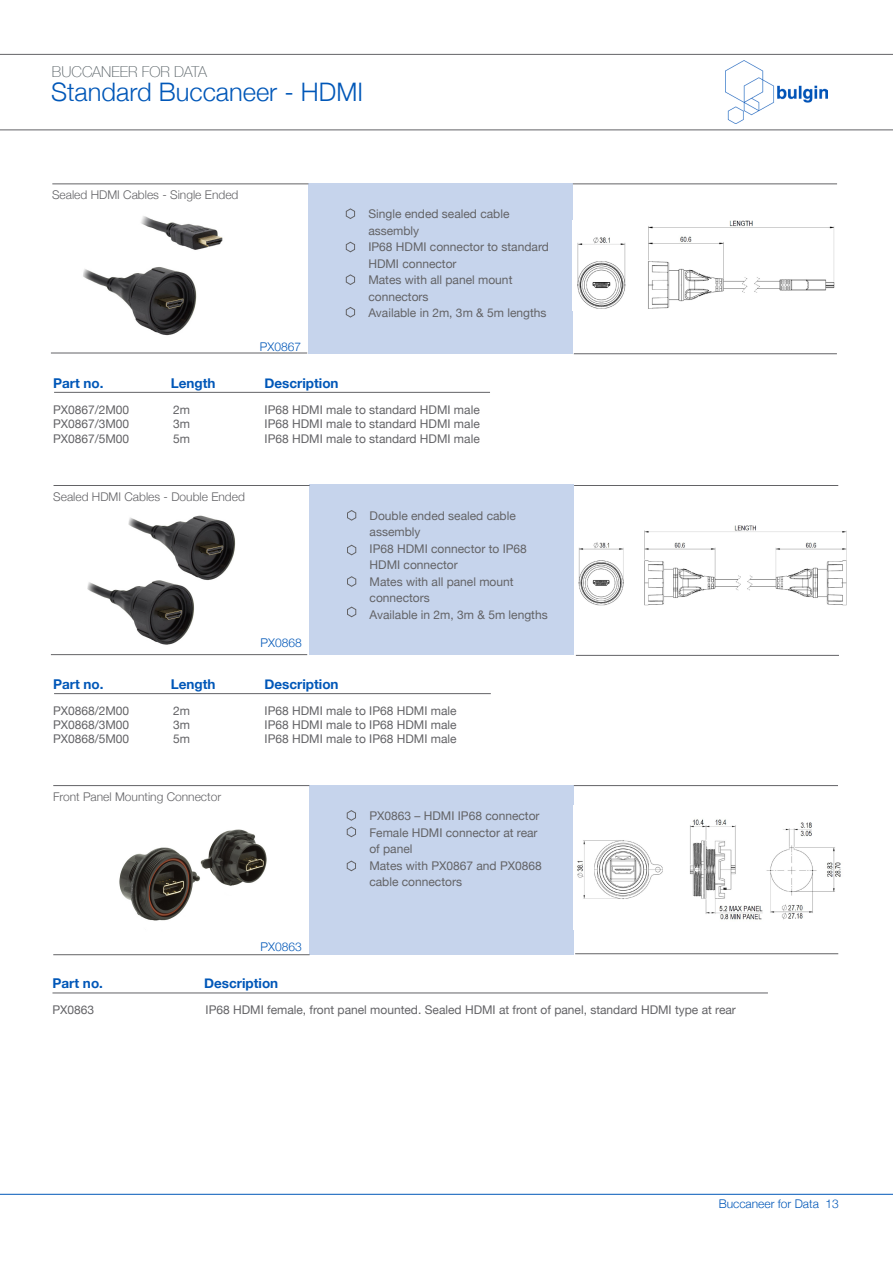
<style>
.page{position:relative;width:893px;height:1263px;background:#fff}
.page>*{position:absolute;margin:0;border:0;box-sizing:border-box;transform-origin:0 0}
.t1{font:300 25.5px "Helvetica Neue";color:#0057b8}
.t2{font:100 15px "Helvetica Neue";color:#565f64}
.t3{font:700 13.5px "Helvetica Neue";color:#0057b8}
.t4{font:12px/16.5px "Helvetica Neue";color:#636366}
.t5{font:300 12px "Helvetica Neue";color:#636366}
.t6{font:300 12px "Helvetica Neue";color:#0057b8}
</style>
<div class="page">
<hr style="left:0;top:1194px;width:893px;height:1px;background:#0057b8">
<img style="left:726px;top:61px;width:101px;height:63px">
<hr style="left:0;top:54px;width:893px;height:1px;background:#636366">
<hr style="left:0;top:129px;width:893px;height:1px;background:#636366">
<img style="left:119px;top:829px;width:148px;height:92px">
<img style="left:87px;top:515px;width:149px;height:130px">
<img style="left:53px;top:216px;width:226px;height:137px">
<div style="left:308px;top:183px;width:265px;height:170px;background:#c6d4ec"></div>
<div style="left:310px;top:485px;width:264px;height:170px;background:#c6d4ec"></div>
<div style="left:309px;top:785px;width:265px;height:169px;background:#c6d4ec"></div>
<hr style="left:573px;top:183px;width:264px;height:1px;background:#636366">
<hr style="left:574px;top:485px;width:264px;height:1px;background:#636366">
<hr style="left:574px;top:785px;width:264px;height:1px;background:#636366">
<hr style="left:51px;top:353px;width:256px;height:1px;background:#636366">
<hr style="left:51px;top:654px;width:256px;height:1px;background:#636366">
<hr style="left:53px;top:954px;width:257px;height:1px;background:#636366">
<hr style="left:52px;top:183px;width:256px;height:1px;background:#636366">
<hr style="left:54px;top:485px;width:256px;height:1px;background:#636366">
<hr style="left:53px;top:785px;width:256px;height:1px;background:#636366">
<svg style="left:346px;top:208px;width:10px;height:11px"></svg>
<svg style="left:347px;top:510px;width:10px;height:11px"></svg>
<svg style="left:346px;top:241px;width:10px;height:12px"></svg>
<svg style="left:347px;top:544px;width:10px;height:12px"></svg>
<svg style="left:346px;top:810px;width:10px;height:27px"></svg>
<hr style="left:574px;top:353px;width:263px;height:1px;background:#636366">
<hr style="left:576px;top:655px;width:263px;height:1px;background:#636366">
<hr style="left:575px;top:953px;width:263px;height:1px;background:#636366">
<svg style="left:346px;top:274px;width:10px;height:11px"></svg>
<svg style="left:347px;top:576px;width:10px;height:11px"></svg>
<svg style="left:346px;top:860px;width:10px;height:11px"></svg>
<svg style="left:346px;top:307px;width:10px;height:11px"></svg>
<svg style="left:347px;top:606px;width:10px;height:12px"></svg>
<hr style="left:54px;top:392px;width:436px;height:1px;background:#636366">
<hr style="left:54px;top:693px;width:437px;height:1px;background:#636366">
<hr style="left:52px;top:992px;width:716px;height:1px;background:#636366">
<img style="left:577px;top:220px;width:258px;height:89px">
<img style="left:578px;top:525px;width:269px;height:81px">
<img style="left:577px;top:819px;width:264px;height:101px">
<p class="t2" style="left:52px;top:61px;width:157px">BUCCANEER FOR DATA</p>
<p class="t1" style="left:51px;top:71px;width:313px">Standard Buccaneer - HDMI</p>
<p class="t5" style="left:52px;top:185px;width:188px">Sealed HDMI Cables - Single Ended</p>
<p class="t6" style="left:260px;top:337px;width:43px">PX0867</p>
<p class="t4" style="left:368px;top:206px;width:143px">Single ended sealed cable</p>
<p class="t4" style="left:368px;top:223px;width:52px">assembly</p>
<p class="t4" style="left:368px;top:239px;width:182px">IP68 HDMI connector to standard<br>HDMI connector</p>
<p class="t4" style="left:368px;top:272px;width:146px">Mates with all panel mount</p>
<p class="t4" style="left:368px;top:289px;width:62px">connectors</p>
<p class="t4" style="left:368px;top:305px;width:180px">Available in 2m, 3m &amp; 5m lengths</p>
<p class="t3" style="left:53px;top:373px;width:52px">Part no.</p>
<p class="t3" style="left:171px;top:373px;width:46px">Length</p>
<p class="t3" style="left:264px;top:373px;width:76px">Description</p>
<p class="t4" style="left:53px;top:402px;width:78px">PX0867/2M00</p>
<p class="t4" style="left:53px;top:416px;width:78px">PX0867/3M00</p>
<p class="t4" style="left:53px;top:431px;width:78px">PX0867/5M00</p>
<p class="t4" style="left:265px;top:402px;width:217px">IP68 HDMI male to standard HDMI male</p>
<p class="t4" style="left:265px;top:416px;width:217px">IP68 HDMI male to standard HDMI male</p>
<p class="t4" style="left:265px;top:431px;width:217px">IP68 HDMI male to standard HDMI male</p>
<p class="t4" style="left:173px;top:402px;width:18px">2m</p>
<p class="t4" style="left:173px;top:416px;width:18px">3m</p>
<p class="t4" style="left:173px;top:431px;width:18px">5m</p>
<p class="t5" style="left:53px;top:487px;width:193px">Sealed HDMI Cables - Double Ended</p>
<p class="t6" style="left:261px;top:633px;width:43px">PX0868</p>
<p class="t4" style="left:370px;top:508px;width:148px">Double ended sealed cable assembly</p>
<p class="t4" style="left:370px;top:541px;width:159px">IP68 HDMI connector to IP68<br>HDMI connector</p>
<p class="t4" style="left:370px;top:574px;width:146px">Mates with all panel mount</p>
<p class="t4" style="left:370px;top:591px;width:62px">connectors</p>
<p class="t4" style="left:370px;top:607px;width:180px">Available in 2m, 3m &amp; 5m lengths</p>
<p class="t3" style="left:53px;top:674px;width:52px">Part no.</p>
<p class="t3" style="left:171px;top:674px;width:46px">Length</p>
<p class="t3" style="left:264px;top:674px;width:76px">Description</p>
<p class="t4" style="left:53px;top:703px;width:78px">PX0868/2M00</p>
<p class="t4" style="left:53px;top:717px;width:78px">PX0868/3M00</p>
<p class="t4" style="left:53px;top:732px;width:78px">PX0868/5M00</p>
<p class="t4" style="left:265px;top:703px;width:194px">IP68 HDMI male to IP68 HDMI male</p>
<p class="t4" style="left:265px;top:717px;width:194px">IP68 HDMI male to IP68 HDMI male</p>
<p class="t4" style="left:265px;top:732px;width:194px">IP68 HDMI male to IP68 HDMI male</p>
<p class="t4" style="left:173px;top:703px;width:18px">2m</p>
<p class="t4" style="left:173px;top:717px;width:18px">3m</p>
<p class="t4" style="left:173px;top:732px;width:18px">5m</p>
<p class="t5" style="left:53px;top:787px;width:170px">Front Panel Mounting Connector</p>
<p class="t6" style="left:261px;top:937px;width:43px">PX0863</p>
<p class="t4" style="left:369px;top:808px;width:172px">PX0863 – HDMI IP68 connector</p>
<p class="t4" style="left:369px;top:825px;width:170px">Female HDMI connector at rear of panel</p>
<p class="t4" style="left:369px;top:858px;width:174px">Mates with PX0867 and PX0868 cable connectors</p>
<p class="t3" style="left:52px;top:973px;width:52px">Part no.</p>
<p class="t3" style="left:204px;top:973px;width:76px">Description</p>
<p class="t4" style="left:52px;top:1002px;width:43px">PX0863</p>
<p class="t4" style="left:206px;top:1002px;width:532px">IP68 HDMI female, front panel mounted. Sealed HDMI at front of panel, standard HDMI type at rear</p>
<p class="t6" style="left:719px;top:1194px;width:122px">Buccaneer for Data 13</p>
</div>
